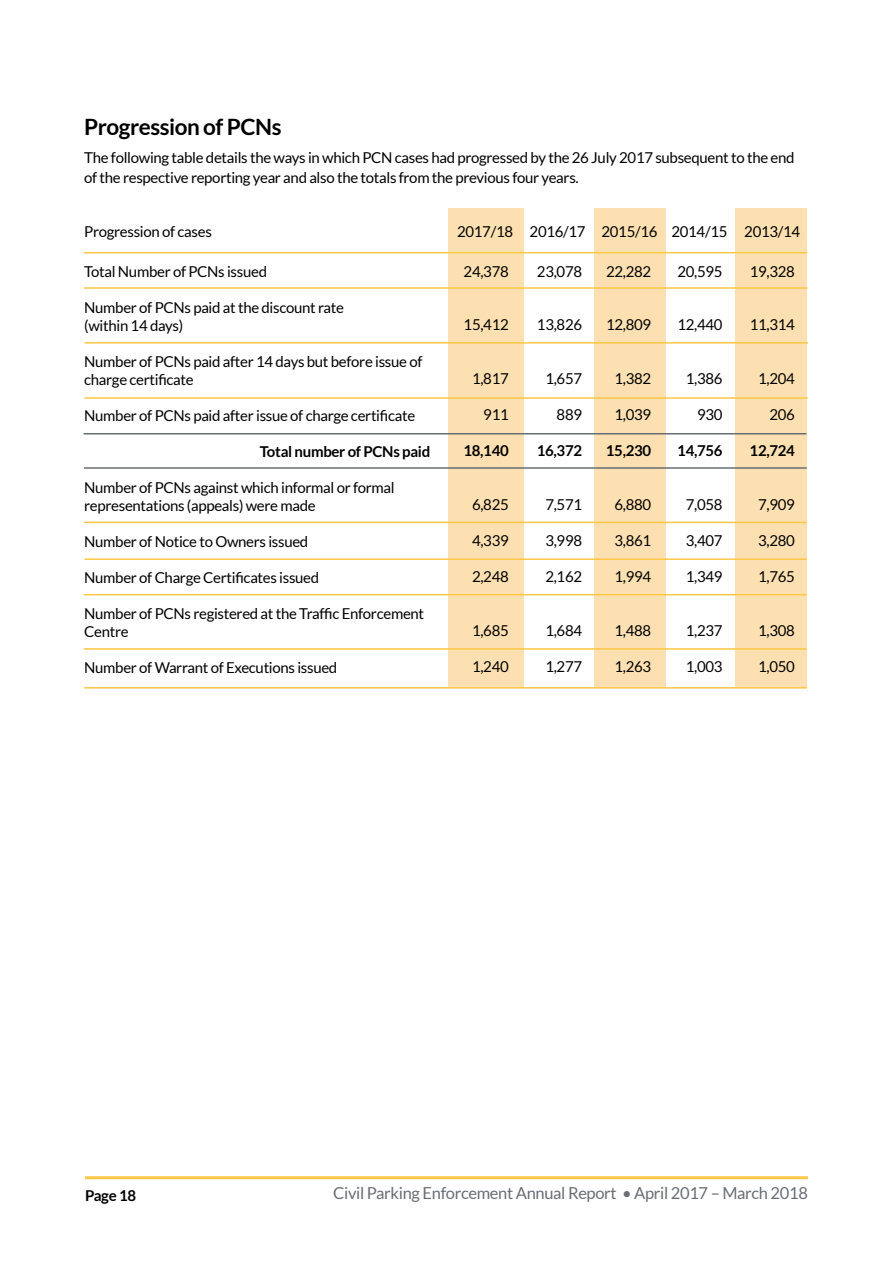
<style>
.page{position:relative;width:893px;height:1263px;background:#fff}
.page>*{position:absolute;margin:0;border:0;box-sizing:border-box;transform-origin:0 0}
.t1{font:700 22.5px "Lato";letter-spacing:-.02em;color:#000}
.t2{font:16.5px "Lato";letter-spacing:-.02em;color:#686e75}
.t3{font:15px/18px "Lato";letter-spacing:-.02em;color:#000}
.t4{font:700 15px "Lato";letter-spacing:-.02em;color:#000}
</style>
<div class="page">
<hr style="left:85px;top:1176px;width:723px;height:3px;background:#fec745">
<div style="left:736px;top:208px;width:71px;height:480px;background:#fde0b2"></div>
<div style="left:594px;top:209px;width:71px;height:479px;background:#fde0b2"></div>
<div style="left:448px;top:209px;width:75px;height:479px;background:#fde0b2"></div>
<hr style="left:84px;top:287px;width:723px;height:2px;background:#fec745">
<hr style="left:84px;top:252px;width:723px;height:1px;background:#fec745">
<hr style="left:85px;top:342px;width:723px;height:2px;background:#fec745">
<hr style="left:84px;top:397px;width:724px;height:2px;background:#fec745">
<hr style="left:84px;top:433px;width:722px;height:1px;background:#686e75">
<hr style="left:84px;top:467px;width:723px;height:2px;background:#686e75">
<hr style="left:84px;top:522px;width:722px;height:1px;background:#fec745">
<hr style="left:84px;top:558px;width:723px;height:2px;background:#fec745">
<hr style="left:84px;top:594px;width:722px;height:1px;background:#fec745">
<hr style="left:84px;top:648px;width:723px;height:2px;background:#fec745">
<hr style="left:84px;top:687px;width:723px;height:2px;background:#fec745">
<p class="t1" style="left:84px;top:114px;width:199px">Progression of PCNs</p>
<p class="t3" style="left:84px;top:148px;width:712px;line-height:19.5px">The following table details the ways in which PCN cases had progressed by the 26 July 2017 subsequent to the end of the respective reporting year and also the totals from the previous four years.</p>
<p class="t3" style="left:84px;top:222px;width:129px">Progression of cases</p>
<p class="t3" style="left:457px;top:222px;width:57px">2017/18</p>
<p class="t3" style="left:530px;top:222px;width:57px">2016/17</p>
<p class="t3" style="left:601px;top:222px;width:57px">2015/16</p>
<p class="t3" style="left:671px;top:222px;width:57px">2014/15</p>
<p class="t3" style="left:744px;top:222px;width:57px">2013/14</p>
<p class="t3" style="left:84px;top:262px;width:184px">Total Number of PCNs issued</p>
<p class="t3" style="left:84px;top:298px;width:261px">Number of PCNs paid at the discount rate (within 14 days)</p>
<p class="t3" style="left:84px;top:352px;width:340px">Number of PCNs paid after 14 days but before issue of charge certificate</p>
<p class="t3" style="left:84px;top:406px;width:333px">Number of PCNs paid after issue of charge certificate</p>
<p class="t4" style="left:260px;top:442px;width:172px">Total number of PCNs paid</p>
<p class="t3" style="left:84px;top:478px;width:312px">Number of PCNs against which informal or formal representations (appeals) were made</p>
<p class="t3" style="left:84px;top:532px;width:226px">Number of Notice to Owners issued</p>
<p class="t3" style="left:84px;top:568px;width:237px">Number of Charge Certificates issued</p>
<p class="t3" style="left:84px;top:604px;width:341px">Number of PCNs registered at the Traffic Enforcement<br>Centre</p>
<p class="t3" style="left:84px;top:658px;width:255px">Number of Warrant of Executions issued</p>
<p class="t3" style="left:464px;top:262px;width:47px">24,378</p>
<p class="t3" style="left:464px;top:315px;width:47px">15,412</p>
<p class="t3" style="left:472px;top:369px;width:38px">1,817</p>
<p class="t3" style="left:483px;top:405px;width:27px">911</p>
<p class="t4" style="left:463px;top:442px;width:47px">18,140</p>
<p class="t3" style="left:472px;top:495px;width:38px">6,825</p>
<p class="t3" style="left:472px;top:531px;width:38px">4,339</p>
<p class="t3" style="left:472px;top:567px;width:38px">2,248</p>
<p class="t3" style="left:472px;top:621px;width:38px">1,685</p>
<p class="t3" style="left:472px;top:657px;width:38px">1,240</p>
<p class="t3" style="left:537px;top:262px;width:47px">23,078</p>
<p class="t3" style="left:537px;top:315px;width:47px">13,826</p>
<p class="t3" style="left:545px;top:369px;width:38px">1,657</p>
<p class="t3" style="left:557px;top:405px;width:27px">889</p>
<p class="t4" style="left:537px;top:442px;width:47px">16,372</p>
<p class="t3" style="left:545px;top:495px;width:38px">7,571</p>
<p class="t3" style="left:545px;top:531px;width:38px">3,998</p>
<p class="t3" style="left:545px;top:567px;width:38px">2,162</p>
<p class="t3" style="left:545px;top:621px;width:38px">1,684</p>
<p class="t3" style="left:545px;top:657px;width:38px">1,277</p>
<p class="t3" style="left:606px;top:262px;width:47px">22,282</p>
<p class="t3" style="left:606px;top:315px;width:47px">12,809</p>
<p class="t3" style="left:614px;top:369px;width:38px">1,382</p>
<p class="t3" style="left:614px;top:405px;width:38px">1,039</p>
<p class="t4" style="left:606px;top:442px;width:47px">15,230</p>
<p class="t3" style="left:614px;top:495px;width:38px">6,880</p>
<p class="t3" style="left:614px;top:531px;width:38px">3,861</p>
<p class="t3" style="left:614px;top:567px;width:38px">1,994</p>
<p class="t3" style="left:614px;top:621px;width:38px">1,488</p>
<p class="t3" style="left:614px;top:657px;width:38px">1,263</p>
<p class="t3" style="left:677px;top:262px;width:47px">20,595</p>
<p class="t3" style="left:677px;top:315px;width:47px">12,440</p>
<p class="t3" style="left:686px;top:369px;width:38px">1,386</p>
<p class="t3" style="left:697px;top:405px;width:27px">930</p>
<p class="t4" style="left:677px;top:442px;width:47px">14,756</p>
<p class="t3" style="left:686px;top:495px;width:38px">7,058</p>
<p class="t3" style="left:686px;top:531px;width:38px">3,407</p>
<p class="t3" style="left:686px;top:567px;width:38px">1,349</p>
<p class="t3" style="left:686px;top:621px;width:38px">1,237</p>
<p class="t3" style="left:686px;top:657px;width:38px">1,003</p>
<p class="t3" style="left:750px;top:262px;width:47px">19,328</p>
<p class="t3" style="left:750px;top:315px;width:47px">11,314</p>
<p class="t3" style="left:758px;top:369px;width:38px">1,204</p>
<p class="t3" style="left:769px;top:405px;width:27px">206</p>
<p class="t4" style="left:750px;top:442px;width:47px">12,724</p>
<p class="t3" style="left:758px;top:495px;width:38px">7,909</p>
<p class="t3" style="left:758px;top:531px;width:38px">3,280</p>
<p class="t3" style="left:758px;top:567px;width:38px">1,765</p>
<p class="t3" style="left:758px;top:621px;width:38px">1,308</p>
<p class="t3" style="left:758px;top:657px;width:38px">1,050</p>
<p class="t4" style="left:85px;top:1187px;width:53px">Page 18</p>
<p class="t2" style="left:333px;top:1184px;width:476px">Civil Parking Enforcement Annual Report • April 2017 – March 2018</p>
</div>
